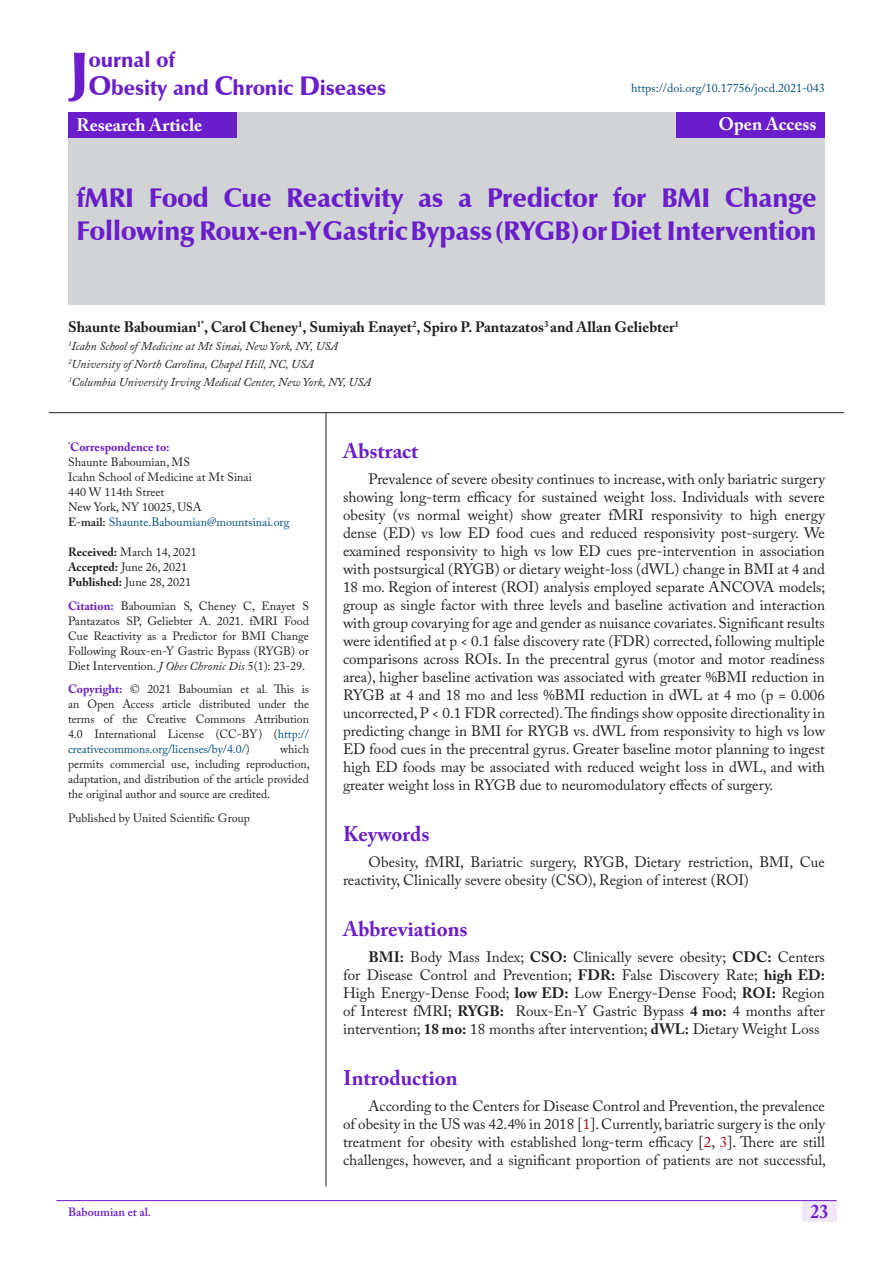
<style>
.page{position:relative;width:893px;height:1263px;background:#fff}
.page>*{position:absolute;margin:0;border:0;box-sizing:border-box;transform-origin:0 0}
.t1{font:900 57.9px "Zapf Humanist 601 BT";color:#6a1dcb}
.t2{font:900 27px/32.4px "Zapf Humanist 601 BT";letter-spacing:-.005em;color:#6a1dcb}
.t3{font:900 21px/28.2px "Zapf Humanist 601 BT";color:#6a1dcb}
.Heading{font:700 21px "Adobe Caslon Pro";color:#6a1dcb}
.List_Paragraph{font:700 21px "Adobe Caslon Pro";color:#6a1dcb}
.t4{font:700 19.5px "Adobe Caslon Pro";color:#6a1dcb;scale:.9 1}
.t5{font:700 18px "Adobe Caslon Pro";color:#fff}
.List_Paragraph-2{font:15px/18px "Adobe Caslon Pro";color:#231f20;text-align:justify}
.t6{font:700 15px "Adobe Caslon Pro";color:#231f20}
.t7{font:12px/15px "Adobe Caslon Pro";color:#231f20;text-align:justify}
.t8{font:italic 12px "Adobe Caslon Pro";color:#231f20}
.t9{font:12px "Adobe Caslon Pro";color:#005082}
.t10{font:700 12px "Adobe Caslon Pro";color:#6a1dcb}
.t11{font:600 12px "Adobe Caslon Pro";color:#6a1dcb}
.s1{font-size:27px}
.s2{font-weight:600;color:#231f20}
.s3{font-weight:700}
.s4{font-weight:700;color:#6a1dcb}
.s5{font-style:italic}
.s6{color:#015082}
.s7{color:#9e0b0f}
</style>
<div class="page">
<div style="left:802px;top:1200px;width:35px;height:21px;background:#f0e8fa"></div>
<hr style="left:56px;top:1200px;width:781px;height:1px;background:#6a1dcb">
<div style="left:68px;top:112px;width:757px;height:193px;background:#d1d3d4"></div>
<div style="left:68px;top:112px;width:168px;height:26px;background:#6a1dcb"></div>
<div style="left:676px;top:112px;width:149px;height:26px;background:#6a1dcb"></div>
<hr style="left:326px;top:413px;width:1px;height:774px;background:#231f20">
<hr style="left:49px;top:412px;width:795px;height:1px;background:#231f20">
<p class="t1" style="left:70px;top:36px;width:21px">J</p>
<p class="t3" style="left:89px;top:46px;width:299px">ournal of<br><span class="s1">O</span>besity and <span class="s1">C</span>hronic <span class="s1">D</span>iseases</p>
<p class="t5" style="left:77px;top:114px;width:127px">Research Article</p>
<p class="t5" style="left:719px;top:113px;width:99px">Open Access</p>
<p class="t9" style="left:631px;top:81px;width:195px">https://doi.org/10.17756/jocd.2021-043</p>
<p class="t2" style="left:77px;top:182px;width:741px">fMRI Food Cue Reactivity as a Predictor for BMI Change<br>Following Roux-en-Y Gastric Bypass (RYGB) or Diet Intervention</p>
<p class="t6" style="left:68px;top:318px;width:612px">Shaunte Baboumian<sup>1*</sup>, Carol Cheney<sup>1</sup>, Sumiyah Enayet<sup>2</sup>, Spiro P. Pantazatos<sup>3</sup> and Allan Geliebter<sup>1</sup></p>
<p class="t8" style="left:68px;top:339px;width:271px"><sup>1</sup>Icahn School of Medicine at Mt Sinai, New York, NY, USA</p>
<p class="t8" style="left:68px;top:357px;width:247px"><sup>2</sup>University of North Carolina, Chapel Hill, NC, USA</p>
<p class="t8" style="left:68px;top:375px;width:304px"><sup>3</sup>Columbia University Irving Medical Center, New York, NY, USA</p>
<p class="t10" style="left:68px;top:440px;width:103px"><sup>*</sup>Correspondence to:</p>
<p class="t7" style="left:68px;top:454px;width:123px">Shaunte Baboumian, MS</p>
<p class="t7" style="left:68px;top:469px;width:185px">Icahn School of Medicine at Mt Sinai</p>
<p class="t7" style="left:68px;top:484px;width:98px">440 W 114th Street</p>
<p class="t7" style="left:68px;top:499px;width:135px">New York, NY 10025, USA</p>
<p class="t9" style="left:68px;top:515px;width:223px"><span class="s2">E-mail:</span> Shaunte.Baboumian@mountsinai.org</p>
<p class="t7" style="left:68px;top:544px;width:130px"><span class="s3">Received:</span> March 14, 2021</p>
<p class="t7" style="left:68px;top:559px;width:121px"><span class="s3">Accepted:</span> June 26, 2021</p>
<p class="t7" style="left:68px;top:574px;width:125px"><span class="s3">Published:</span> June 28, 2021</p>
<p class="t7" style="left:68px;top:598px;width:242px"><span class="s4">Citation:</span> Baboumian S, Cheney C, Enayet S Pantazatos SP, Geliebter A. 2021. fMRI Food Cue Reactivity as a Predictor for BMI Change Following Roux-en-Y Gastric Bypass (RYGB) or Diet Intervention. <span class="s5">J Obes Chronic Dis</span> 5(1): 23-29.</p>
<p class="t7" style="left:68px;top:681px;width:242px"><span class="s4">Copyright:</span> © 2021 Baboumian et al. This is an Open Access article distributed under the terms of the Creative Commons Attribution 4.0 International License (CC-BY) (<span class="s6">http:// creativecommons.org/licenses/by/4.0/</span>)</p>
<p class="t7" style="left:68px;top:741px;width:243px;text-indent:212px">which permits commercial use, including reproduction, adaptation, and distribution of the article provided the original author and source are credited.</p>
<p class="t7" style="left:68px;top:810px;width:183px">Published by United Scientific Group</p>
<p class="Heading" style="left:343px;top:438px;width:77px">Abstract</p>
<p class="List_Paragraph-2" style="left:343px;top:470px;width:484px;text-indent:26px">Prevalence of severe obesity continues to increase, with only bariatric surgery showing long-term efficacy for sustained weight loss. Individuals with severe obesity (vs normal weight) show greater fMRI responsivity to high energy dense (ED) vs low ED food cues and reduced responsivity post-surgery. We examined responsivity to high vs low ED cues pre-intervention in association with postsurgical (RYGB) or dietary weight-loss (dWL) change in BMI at 4 and 18 mo. Region of interest (ROI) analysis employed separate ANCOVA models; group as single factor with three levels and baseline activation and interaction with group covarying for age and gender as nuisance covariates. Significant results were identified at p &lt; 0.1 false discovery rate (FDR) corrected, following multiple comparisons across ROIs. In the precentral gyrus (motor and motor readiness area), higher baseline activation was associated with greater %BMI reduction in RYGB at 4 and 18 mo and less %BMI reduction in dWL at 4 mo (p = 0.006 uncorrected, P &lt; 0.1 FDR corrected). The findings show opposite directionality in predicting change in BMI for RYGB vs. dWL from responsivity to high vs low ED food cues in the precentral gyrus. Greater baseline motor planning to ingest high ED foods may be associated with reduced weight loss in dWL, and with greater weight loss in RYGB due to neuromodulatory effects of surgery.</p>
<p class="List_Paragraph" style="left:343px;top:821px;width:88px">Keywords</p>
<p class="List_Paragraph-2" style="left:343px;top:853px;width:483px;text-indent:26px">Obesity, fMRI, Bariatric surgery, RYGB, Dietary restriction, BMI, Cue reactivity, Clinically severe obesity (CSO), Region of interest (ROI)</p>
<p class="Heading" style="left:343px;top:916px;width:126px">Abbreviations</p>
<p class="List_Paragraph-2" style="left:343px;top:948px;width:483px;text-indent:26px"><span class="s3">BMI:</span> Body Mass Index; <span class="s3">CSO:</span> Clinically severe obesity; <span class="s3">CDC:</span> Centers for Disease Control and Prevention; <span class="s3">FDR:</span> False Discovery Rate; <span class="s3">high ED:<br></span>High Energy-Dense Food; <span class="s3">low ED:</span> Low Energy-Dense Food; <span class="s3">ROI:</span> Region of Interest fMRI; <span class="s3">RYGB:</span> Roux-En-Y Gastric Bypass <span class="s3">4 mo:</span> 4 months after intervention; <span class="s3">18 mo:</span> 18 months after intervention; <span class="s3">dWL:</span> Dietary Weight Loss</p>
<p class="Heading" style="left:343px;top:1065px;width:116px">Introduction</p>
<p class="List_Paragraph-2" style="left:343px;top:1097px;width:484px;text-indent:26px">According to the Centers for Disease Control and Prevention, the prevalence of obesity in the US was 42.4% in 2018 [<span class="s7">1</span>]. Currently, bariatric surgery is the only treatment for obesity with established long-term efficacy [<span class="s7">2</span>, <span class="s7">3</span>]. There are still challenges, however, and a significant proportion of patients are not successful,</p>
<p class="t11" style="left:68px;top:1204px;width:84px">Baboumian et al.</p>
<h3 class="t4" style="left:811px;top:1200px;width:21px">23</h3>
</div>
